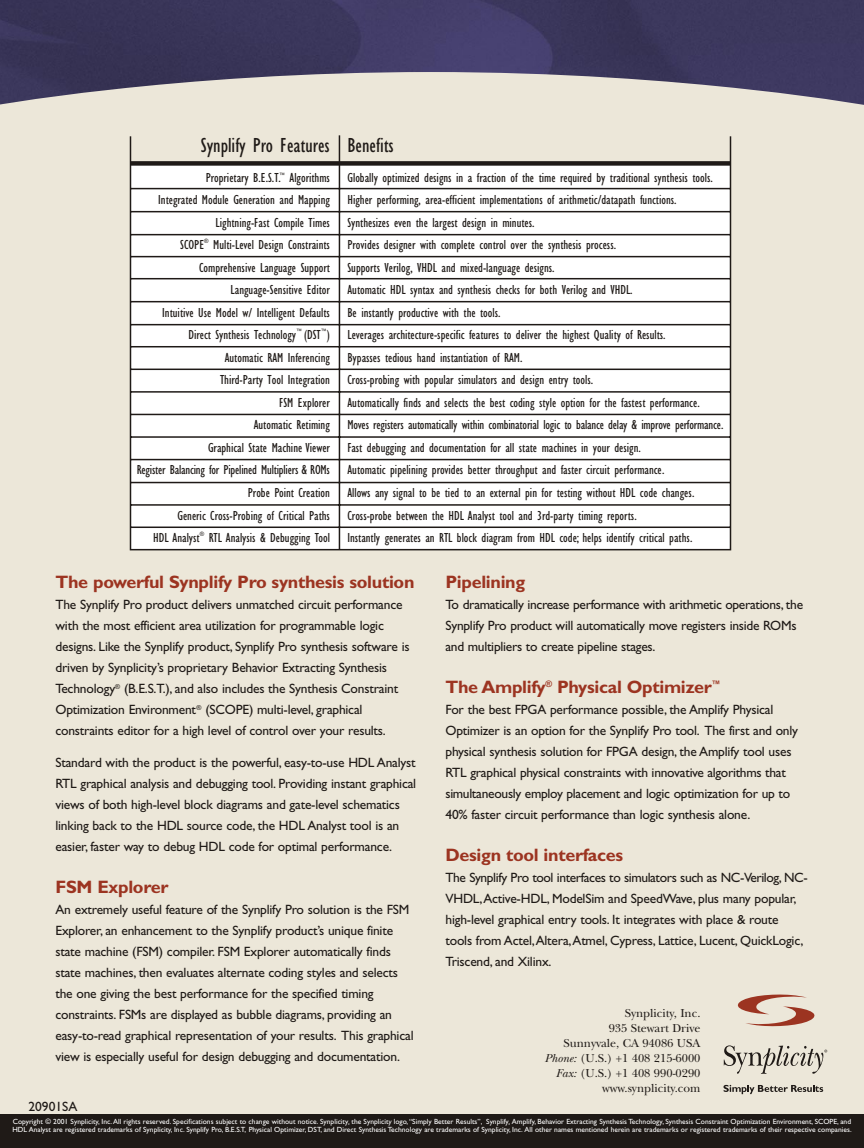
<style>
.page{position:relative;width:864px;height:1148px;background:#fff}
.page>*{position:absolute;margin:0;border:0;box-sizing:border-box;transform-origin:0 0}
.t1{font:condensed 21px "Gill Sans";color:#1f1a17}
.t2{font:700 18px "Gill Sans";letter-spacing:-.015em;color:#9c3421}
.t3{font:13.5px/21px "Gill Sans";letter-spacing:-.015em;color:#1f1a17}
.t4{font:condensed 13.5px/22.5px "Gill Sans";color:#1f1a17}
.t5{font:12px/15px "New Baskerville";color:#1f1a17;text-align:right}
.t6{font:7.5px/8.2px "Gill Sans";color:#fff}
.t7{font:condensed 6px "Gill Sans";color:#1f1a17}
.s1{font-style:italic}
</style>
<div class="page">
<div style="left:0;top:0;width:864px;height:1147px;background:#ece7d9"></div>
<img style="left:0;top:0;width:864px;height:105px">
<svg style="left:129px;top:135px;width:603px;height:416px;background:#eeedec"></svg>
<div style="left:130px;top:161px;width:601px;height:5px;background:#1f1a17"></div>
<div style="left:0;top:1114px;width:864px;height:33px;background:#1f1a17"></div>
<svg style="left:737px;top:994px;width:78px;height:33px"></svg>
<svg style="left:724px;top:1045px;width:103px;height:28px"></svg>
<svg style="left:724px;top:1084px;width:99px;height:10px"></svg>
<h1 class="t1" style="left:347px;top:137px;width:48px">Benefits</h1>
<p class="t4" style="left:347px;top:168px;width:378px">Globally optimized designs in a fraction of the time required by traditional synthesis tools.<br>Higher performing, area-efficient implementations of arithmetic/datapath functions.<br>Synthesizes even the largest design in minutes.<br>Provides designer with complete control over the synthesis process.<br>Supports Verilog, VHDL and mixed-language designs.<br>Automatic HDL syntax and synthesis checks for both Verilog and VHDL.<br>Be instantly productive with the tools.<br>Leverages architecture-specific features to deliver the highest Quality of Results.<br>Bypasses tedious hand instantiation of RAM.<br>Cross-probing with popular simulators and design entry tools.<br>Automatically finds and selects the best coding style option for the fastest performance.<br>Moves registers automatically within combinatorial logic to balance delay &amp; improve performance.<br>Fast debugging and documentation for all state machines in your design.<br>Automatic pipelining provides better throughput and faster circuit performance.<br>Allows any signal to be tied to an external pin for testing without HDL code changes.<br>Cross-probe between the HDL Analyst tool and 3rd-party timing reports.<br>Instantly generates an RTL block diagram from HDL code; helps identify critical paths.</p>
<h2 class="t2" style="left:55px;top:576px;width:361px">The powerful Synplify Pro synthesis solution</h2>
<p class="t3" style="left:55px;top:595px;width:356px">The Synplify Pro product delivers unmatched circuit performance with the most efficient area utilization for programmable logic designs. Like the Synplify product, Synplify Pro synthesis software is driven by Synplicity’s proprietary Behavior Extracting Synthesis Technology<sup>®</sup> (B.E.S.T.), and also includes the Synthesis Constraint Optimization Environment<sup>®</sup> (SCOPE) multi-level, graphical constraints editor for a high level of control over your results.</p>
<p class="t3" style="left:55px;top:753px;width:362px">Standard with the product is the powerful, easy-to-use HDL Analyst RTL graphical analysis and debugging tool. Providing instant graphical views of both high-level block diagrams and gate-level schematics linking back to the HDL source code, the HDL Analyst tool is an easier, faster way to debug HDL code for optimal performance.</p>
<h2 class="t2" style="left:55px;top:880px;width:115px">FSM Explorer</h2>
<p class="t3" style="left:55px;top:900px;width:360px">An extremely useful feature of the Synplify Pro solution is the FSM Explorer, an enhancement to the Synplify product’s unique finite state machine (FSM) compiler. FSM Explorer automatically finds state machines, then evaluates alternate coding styles and selects the one giving the best performance for the specified timing constraints. FSMs are displayed as bubble diagrams, providing an easy-to-read graphical representation of your results. This graphical view is especially useful for design debugging and documentation.</p>
<h1 class="t1" style="left:201px;top:137px;width:131px">Synplify Pro Features</h1>
<p class="t4" style="left:206px;top:168px;width:77px">Proprietary B.E.S.T.</p>
<p class="t7" style="left:279px;top:173px;width:7px">™</p>
<p class="t4" style="left:290px;top:168px;width:42px">Algorithms</p>
<p class="t4" style="left:158px;top:190px;width:173px">Integrated Module Generation and Mapping</p>
<p class="t4" style="left:216px;top:213px;width:116px">Lightning-Fast Compile Times</p>
<p class="t4" style="left:180px;top:235px;width:26px">SCOPE</p>
<p class="t7" style="left:204px;top:239px;width:6px">®</p>
<p class="t4" style="left:213px;top:235px;width:118px">Multi-Level Design Constraints</p>
<p class="t4" style="left:199px;top:258px;width:132px">Comprehensive Language Support</p>
<p class="t4" style="left:231px;top:280px;width:101px">Language-Sensitive Editor</p>
<p class="t4" style="left:162px;top:303px;width:169px">Intuitive Use Model w/ Intelligent Defaults</p>
<p class="t4" style="left:188px;top:325px;width:109px">Direct Synthesis Technology</p>
<p class="t7" style="left:296px;top:329px;width:7px">™</p>
<p class="t4" style="left:304px;top:325px;width:27px">(DST )</p>
<p class="t7" style="left:321px;top:329px;width:7px">™</p>
<p class="t4" style="left:225px;top:348px;width:107px">Automatic RAM Inferencing</p>
<p class="t4" style="left:220px;top:370px;width:111px">Third-Party Tool Integration</p>
<p class="t4" style="left:279px;top:393px;width:52px">FSM Explorer</p>
<p class="t4" style="left:254px;top:415px;width:78px">Automatic Retiming</p>
<p class="t4" style="left:208px;top:438px;width:123px">Graphical State Machine Viewer</p>
<p class="t4" style="left:137px;top:460px;width:195px">Register Balancing for Pipelined Multipliers &amp; ROMs</p>
<p class="t4" style="left:248px;top:483px;width:84px">Probe Point Creation</p>
<p class="t4" style="left:177px;top:505px;width:154px">Generic Cross-Probing of Critical Paths</p>
<p class="t4" style="left:153px;top:528px;width:48px">HDL Analyst</p>
<p class="t7" style="left:200px;top:532px;width:6px">®</p>
<p class="t4" style="left:209px;top:528px;width:123px">RTL Analysis &amp; Debugging Tool</p>
<h2 class="t2" style="left:445px;top:576px;width:81px">Pipelining</h2>
<p class="t3" style="left:445px;top:595px;width:359px">To dramatically increase performance with arithmetic operations, the<br>Synplify Pro product will automatically move registers inside ROMs and multipliers to create pipeline stages.</p>
<h2 class="t2" style="left:445px;top:681px;width:277px">The Amplify<sup>®</sup> Physical Optimizer<sup>™</sup></h2>
<p class="t3" style="left:445px;top:700px;width:354px">For the best FPGA performance possible, the Amplify Physical Optimizer is an option for the Synplify Pro tool. The first and only physical synthesis solution for FPGA design, the Amplify tool uses RTL graphical physical constraints with innovative algorithms that simultaneously employ placement and logic optimization for up to 40% faster circuit performance than logic synthesis alone.</p>
<h2 class="t2" style="left:445px;top:849px;width:179px">Design tool interfaces</h2>
<p class="t3" style="left:445px;top:868px;width:364px">The Synplify Pro tool interfaces to simulators such as NC-Verilog, NC-VHDL,Active-HDL, ModelSim and SpeedWave, plus many popular, high-level graphical entry tools. It integrates with place &amp; route tools from Actel,Altera,Atmel, Cypress, Lattice, Lucent, QuickLogic, Triscend, and Xilinx.</p>
<p class="t5" style="left:545px;top:1006px;width:157px">Synplicity, Inc.<br>935 Stewart Drive<br>Sunnyvale, CA 94086 USA<br><span class="s1">Phone:</span> (U.S.) +1 408 215-6000<br><span class="s1">Fax:</span> (U.S.) +1 408 990-0290 www.synplicity.com</p>
<p class="t3" style="left:28px;top:1097px;width:50px">20901SA</p>
<p class="t6" style="left:12px;top:1118px;width:841px">Copyright © 2001 Synplicity, Inc.All rights reserved. Specifications subject to change without notice. Synplicity<span class="s1">,</span> the Synplicit<span class="s1">y</span> logo,“Simply Better Results”, Synplify<span class="s1">,</span> Amplify, Behavior Extracting Synthesis Technology, Synthesis Constraint Optimization Environment, SCOPE, and<br>HDL Analyst are registered trademarks of Synplicity, Inc. Synplify Pro, B.E.S.T, Physical Optimizer, DST, and Direct Synthesis Technology are trademarks of Synplicity, Inc. All other names mentioned herein are trademarks or registered trademarks of their respective companies.</p>
</div>
